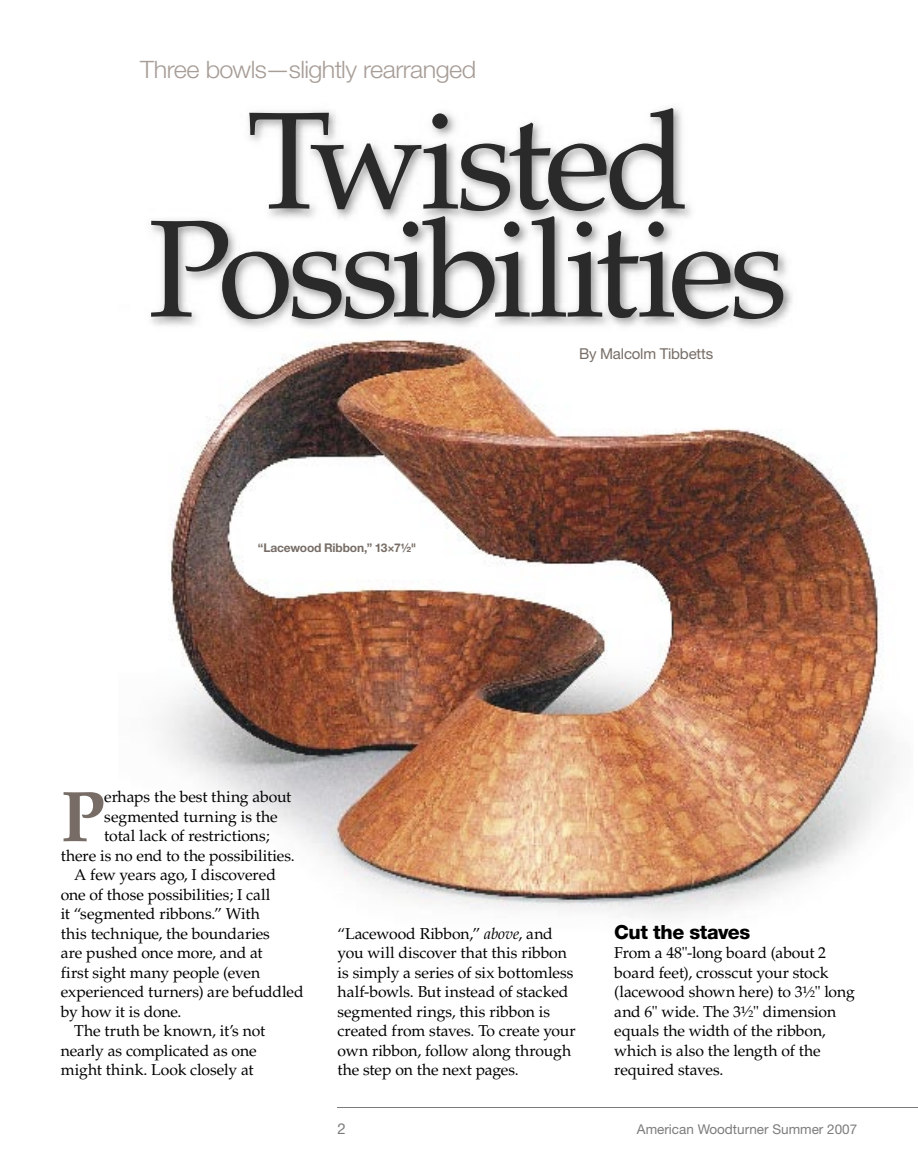
<style>
.page{position:relative;width:918px;height:1175px;background:#fff}
.page>*{position:absolute;margin:0;border:0;box-sizing:border-box;transform-origin:0 0}
.t1{font:138px/108px "Palatino LT Std";letter-spacing:-.045em;color:#2a2a2a;text-align:center}
.t2{font:700 71.85px "Palatino LT Std";color:#776d66}
.t3{font:300 24px "Helvetica Neue LT Std";letter-spacing:-.025em;color:#a79d97;scale:1.05 1}
.t4{font:800 19.5px "Helvetica Neue LT Std";letter-spacing:-.02em;color:#000}
.t5{font:15.75px/19.5px "Palatino LT Std";letter-spacing:-.005em;color:#000}
.t6{font:15px "Helvetica Neue LT Std";letter-spacing:-.015em;color:#776d66}
.t7{font:15px "Helvetica Neue LT Std";color:#7b7c7c}
.t8{font:13.5px "Helvetica Neue LT Std";color:#7b7c7c}
.t9{font:700 12px "Helvetica Neue LT Std";letter-spacing:-.015em;color:#776d66}
.s1{font-style:italic}
.s2{font-style:italic;font-size:12.75px}
.s3{font-size:9.75px}
</style>
<div class="page">
<hr style="left:338px;top:1107px;width:580px;height:1px;background:#7b7c7c">
<img style="left:163px;top:340px;width:734px;height:576px">
<img style="left:151px;top:108px;width:641px;height:220px">
<h3 class="t3" style="left:140px;top:55px;width:322px">Three bowls—slightly rearranged</h3>
<h1 class="t1" style="left:148px;top:110px;width:641px">Twisted<br>Possibilities</h1>
<p class="t9" style="left:258px;top:540px;width:160px">“Lacewood Ribbon,” 13×7½"</p>
<p class="t6" style="left:579px;top:344px;width:136px">By Malcolm Tibbetts</p>
<h2 class="t2" style="left:61px;top:774px;width:45px">P</h2>
<p class="t5" style="left:104px;top:787px;width:189px">erhaps the best thing about</p>
<p class="t5" style="left:104px;top:806px;width:175px">segmented turning is the</p>
<p class="t5" style="left:104px;top:826px;width:167px">total lack of restrictions;</p>
<p class="t5" style="left:61px;top:845px;width:235px">there is no end to the possibilities.</p>
<p class="t5" style="left:74px;top:865px;width:203px">A few years ago, I discovered</p>
<p class="t5" style="left:61px;top:884px;width:211px">one of those possibilities; I call</p>
<p class="t5" style="left:61px;top:904px;width:201px">it “segmented ribbons.” With</p>
<p class="t5" style="left:61px;top:923px;width:211px">this technique, the boundaries</p>
<p class="t5" style="left:61px;top:943px;width:204px">are pushed once more, and at</p>
<p class="t5" style="left:61px;top:962px;width:201px">first sight many people (even</p>
<p class="t5" style="left:61px;top:982px;width:244px">experienced turners) are befuddled</p>
<p class="t5" style="left:61px;top:1001px;width:122px">by how it is done.</p>
<p class="t5" style="left:74px;top:1021px;width:193px">The truth be known, it’s not</p>
<p class="t5" style="left:61px;top:1040px;width:197px">nearly as complicated as one</p>
<p class="t5" style="left:61px;top:1060px;width:194px">might think. Look closely at</p>
<p class="t5" style="left:338px;top:923px;width:240px">“Lacewood Ribbon,” <span class="s1">above</span>, and you will discover that this ribbon is simply a series of six bottomless half-bowls. But instead of stacked segmented rings, this ribbon is created from staves. To create your own ribbon, follow along through the step on the next pages.</p>
<p class="t4" style="left:614px;top:920px;width:137px">Cut the staves</p>
<p class="t5" style="left:614px;top:943px;width:242px">From a 48"-long board (about 2 board feet), crosscut your stock (lacewood shown here) to 3<sup>1</sup><span class="s2">/</span><span class="s3">2</span>" long and 6" wide. The 3<sup>1</sup><span class="s2">/</span><span class="s3">2</span>" dimension equals the width of the ribbon, which is also the length of the required staves.</p>
<p class="t7" style="left:338px;top:1119px;width:10px">2</p>
<p class="t8" style="left:637px;top:1120px;width:222px">American Woodturner Summer 2007</p>
</div>
